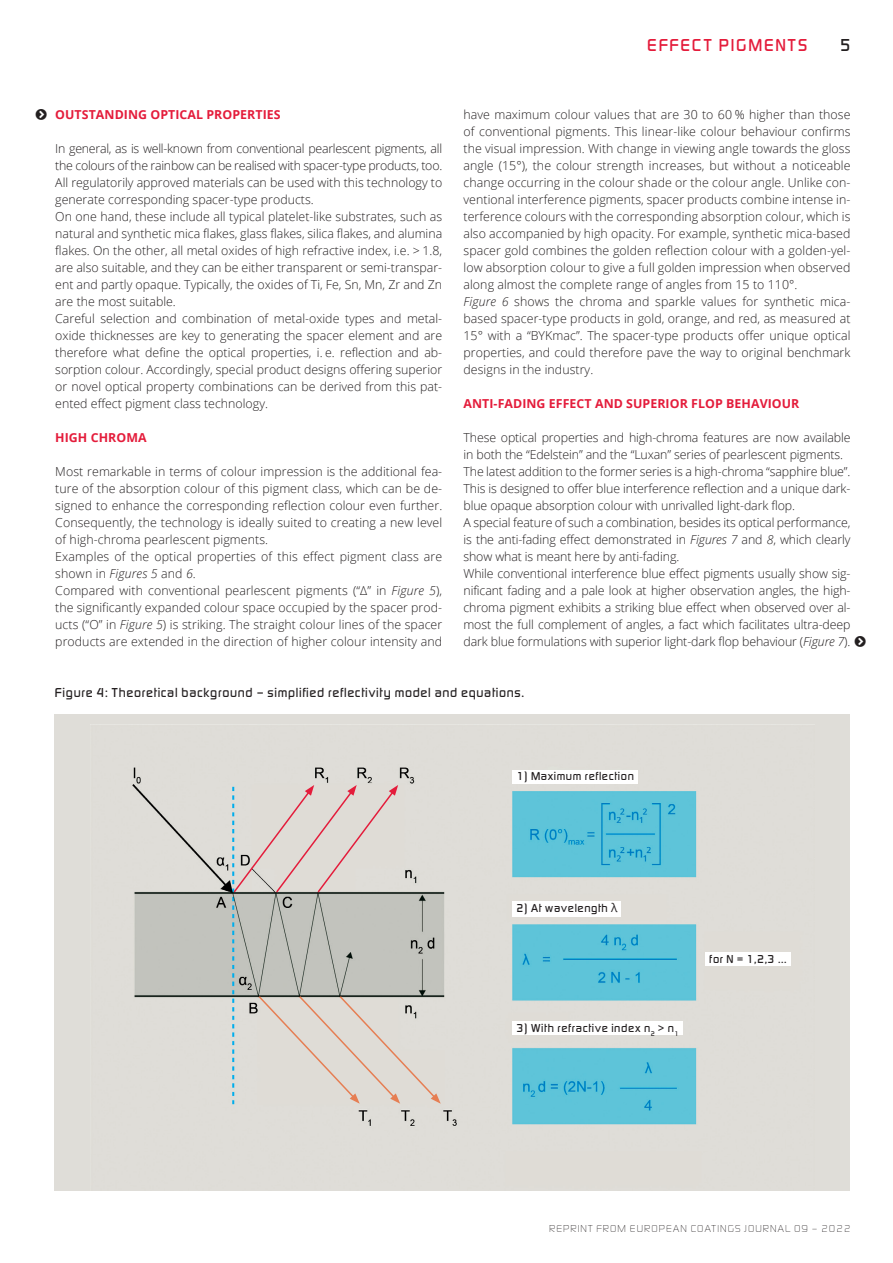
<style>
.page{position:relative;width:893px;height:1263px;background:#fff}
.page>*{position:absolute;margin:0;border:0;box-sizing:border-box;transform-origin:0 0}
.t1{font:500 18px "Digital Sans EF";letter-spacing:.1em;color:#e41c3b}
.t2{font:500 18px "Digital Sans EF";color:#231f20}
.t3{font:500 13.5px "Digital Sans EF";letter-spacing:.05em;color:#231f20}
.t4{font:300 12.3px/17px "Open Sans";color:#231f20}
.t5{font:700 12.3px "Open Sans";letter-spacing:.005em;color:#e41c3b}
.t6{font:500 12px "Digital Sans EF";letter-spacing:.05em;color:#231f20}
.t7{font:300 10.5px "Digital Sans EF";letter-spacing:.1em;color:#231f20}
.s1{font-style:italic}
.s2{font-family:"Open Sans";font-weight:400}
</style>
<div class="page">
<div style="left:55px;top:714px;width:795px;height:477px;background:#dfddd8"></div>
<img style="left:132px;top:767px;width:659px;height:359px">
<div style="left:512px;top:770px;width:125px;height:13px;background:#fff"></div>
<div style="left:512px;top:901px;width:109px;height:15px;background:#fff"></div>
<div style="left:512px;top:1022px;width:171px;height:13px;background:#fff"></div>
<div style="left:705px;top:953px;width:85px;height:13px;background:#fff"></div>
<svg style="left:232px;top:785px;width:166px;height:109px"></svg>
<svg style="left:257px;top:995px;width:184px;height:109px"></svg>
<h1 class="t1" style="left:647px;top:34px;width:162px">EFFECT PIGMENTS</h1>
<h1 class="t2" style="left:840px;top:34px;width:12px">5</h1>
<p class="t4" style="left:463px;top:106px;width:389px">have maximum colour values that are 30 to 60 % higher than those of conventional pigments. This linear-like colour behaviour confirms the visual impression. With change in viewing angle towards the gloss angle (15°), the colour strength increases, but without a noticeable change occurring in the colour shade or the colour angle. Unlike con&shy;ventional interference pigments, spacer products combine intense in&shy;terference colours with the corresponding absorption colour, which is also accompanied by high opacity. For example, synthetic mica-based spacer gold combines the golden reflection colour with a golden-yel&shy;low absorption colour to give a full golden impression when observed along almost the complete range of angles from 15 to 110°.<br><span class="s1">Figure 6</span> shows the chroma and sparkle values for synthetic mica&shy;based spacer-type products in gold, orange, and red, as measured at 15° with a “BYKmac”. The spacer-type products offer unique optical properties, and could therefore pave the way to original benchmark designs in the industry.</p>
<p class="t5" style="left:463px;top:395px;width:337px">ANTI-FADING EFFECT AND SUPERIOR FLOP BEHAVIOUR</p>
<p class="t4" style="left:463px;top:429px;width:389px">These optical properties and high-chroma features are now available in both the “Edelstein” and the “Luxan” series of pearlescent pigments.<br>The latest addition to the former series is a high-chroma “sapphire blue”.<br>This is designed to offer blue interference reflection and a unique dark&shy;blue opaque absorption colour with unrivalled light-dark flop.<br>A special feature of such a combination, besides its optical performance, is the anti-fading effect demonstrated in <span class="s1">Figures 7</span> and <span class="s1">8</span>, which clearly show what is meant here by anti-fading.<br>While conventional interference blue effect pigments usually show sig&shy;nificant fading and a pale look at higher observation angles, the high&shy;chroma pigment exhibits a striking blue effect when observed over al&shy;most the full complement of angles, a fact which facilitates ultra-deep dark blue formulations with superior light-dark flop behaviour (<span class="s1">Figure 7</span>).</p>
<p class="t3" style="left:55px;top:685px;width:471px">Figure 4: Theoretical background – simplified reflectivity model and equations.</p>
<p class="t5" style="left:55px;top:106px;width:227px">OUTSTANDING OPTICAL PROPERTIES</p>
<p class="t4" style="left:55px;top:140px;width:388px">In general, as is well-known from conventional pearlescent pigments, all the colours of the rainbow can be realised with spacer-type products, too.<br>All regulatorily approved materials can be used with this technology to generate corresponding spacer-type products.<br>On one hand, these include all typical platelet-like substrates, such as natural and synthetic mica flakes, glass flakes, silica flakes, and alumina flakes. On the other, all metal oxides of high refractive index, i.e. &gt; 1.8, are also suitable, and they can be either transparent or semi-transpar&shy;ent and partly opaque. Typically, the oxides of Ti, Fe, Sn, Mn, Zr and Zn are the most suitable.<br>Careful selection and combination of metal-oxide types and metal&shy;oxide thicknesses are key to generating the spacer element and are therefore what define the optical properties, i. e. reflection and ab&shy;sorption colour. Accordingly, special product designs offering superior or novel optical property combinations can be derived from this pat&shy;ented effect pigment class technology.</p>
<p class="t5" style="left:55px;top:429px;width:93px">HIGH CHROMA</p>
<p class="t4" style="left:55px;top:463px;width:389px">Most remarkable in terms of colour impression is the additional fea&shy;ture of the absorption colour of this pigment class, which can be de&shy;signed to enhance the corresponding reflection colour even further.<br>Consequently, the technology is ideally suited to creating a new level of high-chroma pearlescent pigments.<br>Examples of the optical properties of this effect pigment class are shown in <span class="s1">Figures 5</span> and <span class="s1">6</span>.<br>Compared with conventional pearlescent pigments (“Δ” in <span class="s1">Figure 5</span>), the significantly expanded colour space occupied by the spacer prod&shy;ucts (“O” in <span class="s1">Figure 5</span>) is striking. The straight colour lines of the spacer products are extended in the direction of higher colour intensity and</p>
<p class="t6" style="left:517px;top:769px;width:119px">1) Maximum reflection</p>
<p class="t6" style="left:517px;top:901px;width:103px">2) At wavelength <span class="s2">λ</span></p>
<p class="t6" style="left:517px;top:1021px;width:164px">3) With refractive index n<sub>2</sub> &gt; n<sub>1</sub></p>
<p class="t6" style="left:709px;top:952px;width:79px">for N = 1,2,3 ...</p>
<p class="t7" style="left:549px;top:1222px;width:303px">REPRINT FROM EUROPEAN COATINGS JOURNAL 09 – 2022</p>
</div>
